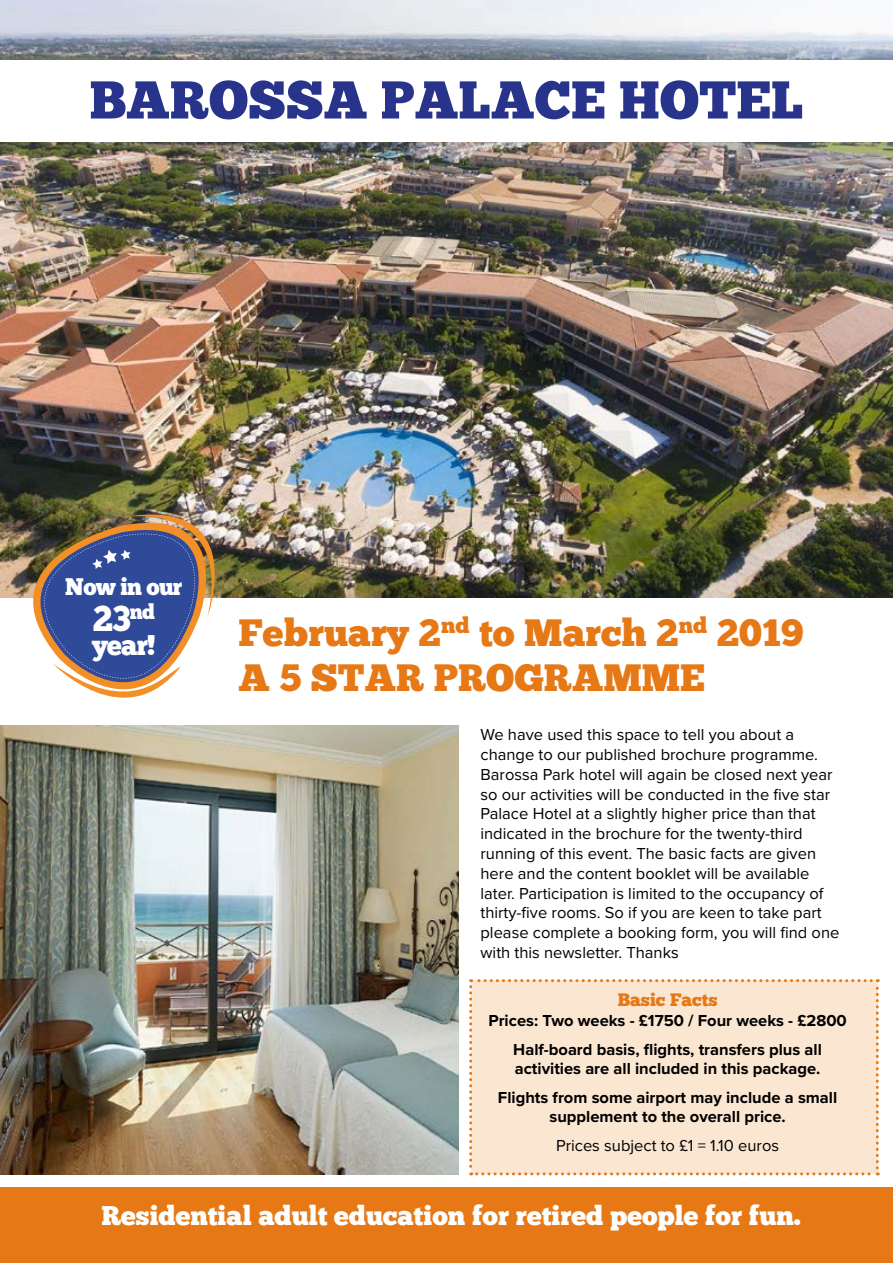
<style>
.page{position:relative;width:893px;height:1263px;background:#fff}
.page>*{position:absolute;margin:0;border:0;box-sizing:border-box;transform-origin:0 0}
.t1{font:53.1px "Chunk Five";color:#28348b}
.t2{font:38.1px/45.8px "Chunk Five";color:#e67916}
.t3{font:36px "Chunk Five";color:#fff;scale:.96 1}
.t4{font:28.5px "Chunk Five";color:#fff;scale:.96 1}
.t5{font:27px "Chunk Five";color:#fff}
.t6{font:24px "Chunk Five";letter-spacing:-.03em;color:#fff;scale:.96 1}
.t7{font:18px "Chunk Five";color:#e67916}
.t8{font:16.5px/19.8px "Proxima Nova";color:#000}
.t9{font:700 16.5px/28.3px "Proxima Nova";color:#000;text-align:center}
</style>
<div class="page">
<div style="left:469px;top:979px;width:410px;height:196px;background:#fbe6d2"></div>
<div style="left:0;top:1187px;width:893px;height:76px;background:#e67916"></div>
<img style="left:0;top:142px;width:893px;height:455px">
<img style="left:0;top:0;width:893px;height:60px">
<img style="left:0;top:726px;width:458px;height:448px">
<svg style="left:0;top:505px;width:240px;height:245px;background:#a59d83"></svg>
<svg style="left:0;top:514px;width:44px;height:224px"></svg>
<img style="left:44px;top:495px;width:208px;height:243px">
<h1 class="t1" style="left:90px;top:68px;width:715px">BAROSSA PALACE HOTEL</h1>
<h3 class="t6" style="left:65px;top:573px;width:124px">Now in our</h3>
<h3 class="t3" style="left:93px;top:597px;width:66px">23<sup>nd</sup></h3>
<h3 class="t4" style="left:92px;top:628px;width:68px">year!</h3>
<h2 class="t2" style="left:238px;top:609px;width:566px">February 2<sup>nd</sup> to March 2<sup>nd</sup> 2019<br>A 5 STAR PROGRAMME</h2>
<p class="t8" style="left:480px;top:725px;width:360px">We have used this space to tell you about a change to our published brochure programme.<br>Barossa Park hotel will again be closed next year so our activities will be conducted in the five star Palace Hotel at a slightly higher price than that indicated in the brochure for the twenty-third running of this event. The basic facts are given here and the content booklet will be available later. Participation is limited to the occupancy of thirty-five rooms. So if you are keen to take part please complete a booking form, you will find one with this newsletter. Thanks</p>
<p class="t7" style="left:618px;top:989px;width:101px">Basic Facts</p>
<p class="t9" style="left:488px;top:1007px;width:360px">Prices: Two weeks - £1750 / Four weeks - £2800<br>Half-board basis, flights, transfers plus all</p>
<p class="t9" style="left:498px;top:1055px;width:341px">activities are all included in this package.<br>Flights from some airport may include a small</p>
<p class="t9" style="left:549px;top:1103px;width:238px">supplement to the overall price.</p>
<p class="t8" style="left:556px;top:1136px;width:225px">Prices subject to £1 = 1.10 euros</p>
<h3 class="t5" style="left:101px;top:1200px;width:701px">Residential adult education for retired people for fun.</h3>
</div>
